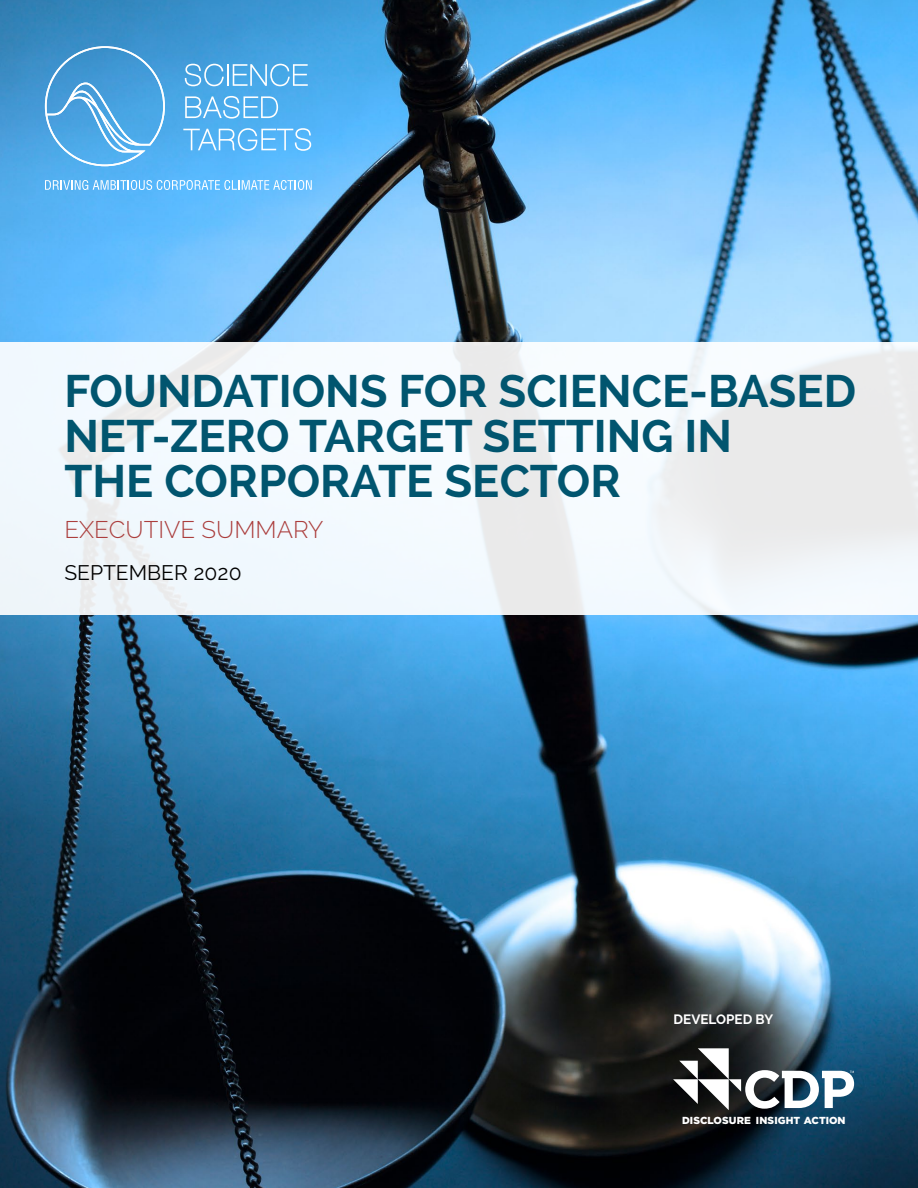
<style>
.page{position:relative;width:918px;height:1188px;background:#fff}
.page>*{position:absolute;margin:0;border:0;box-sizing:border-box;transform-origin:0 0}
.t1{font:700 45.3px/45.3px "Raleway";color:#01556f}
.t2{font:300 24px "Raleway";color:#ab3e3d}
.t3{font:21px "Raleway";color:#000}
.t4{font:700 13.5px "Raleway";color:#fff}
.t5{font:900 10.2px "Gotham";letter-spacing:.005em;color:#fff}
</style>
<div class="page">
<img style="left:1px;top:1px;width:917px;height:1187px">
<svg style="left:183px;top:128px;width:128px;height:23px;background:#75c2f8"></svg>
<svg style="left:185px;top:96px;width:93px;height:23px;background:#75bff0"></svg>
<svg style="left:185px;top:64px;width:39px;height:22px"></svg>
<hr style="left:227px;top:64px;width:2px;height:22px;background:#fff">
<svg style="left:233px;top:64px;width:75px;height:22px;background:#71bbec"></svg>
<svg style="left:45px;top:46px;width:120px;height:120px;background:#5aaae1"></svg>
<svg style="left:45px;top:180px;width:267px;height:10px;background:#8fcefb"></svg>
<svg style="left:673px;top:1048px;width:181px;height:62px"></svg>
<svg style="left:1px;top:343px;width:917px;height:272px;fill:#f1f9fe"></svg>
<p class="t1" style="left:64px;top:368px;width:793px">FOUNDATIONS FOR SCIENCE-BASED<br>NET-ZERO TARGET SETTING IN<br>THE CORPORATE SECTOR</p>
<p class="t2" style="left:64px;top:516px;width:260px">EXECUTIVE SUMMARY</p>
<p class="t3" style="left:64px;top:561px;width:179px">SEPTEMBER 2020</p>
<p class="t4" style="left:674px;top:1012px;width:101px">DEVELOPED BY</p>
<p class="t5" style="left:682px;top:1115px;width:165px">DISCLOSURE INSIGHT ACTION</p>
</div>
